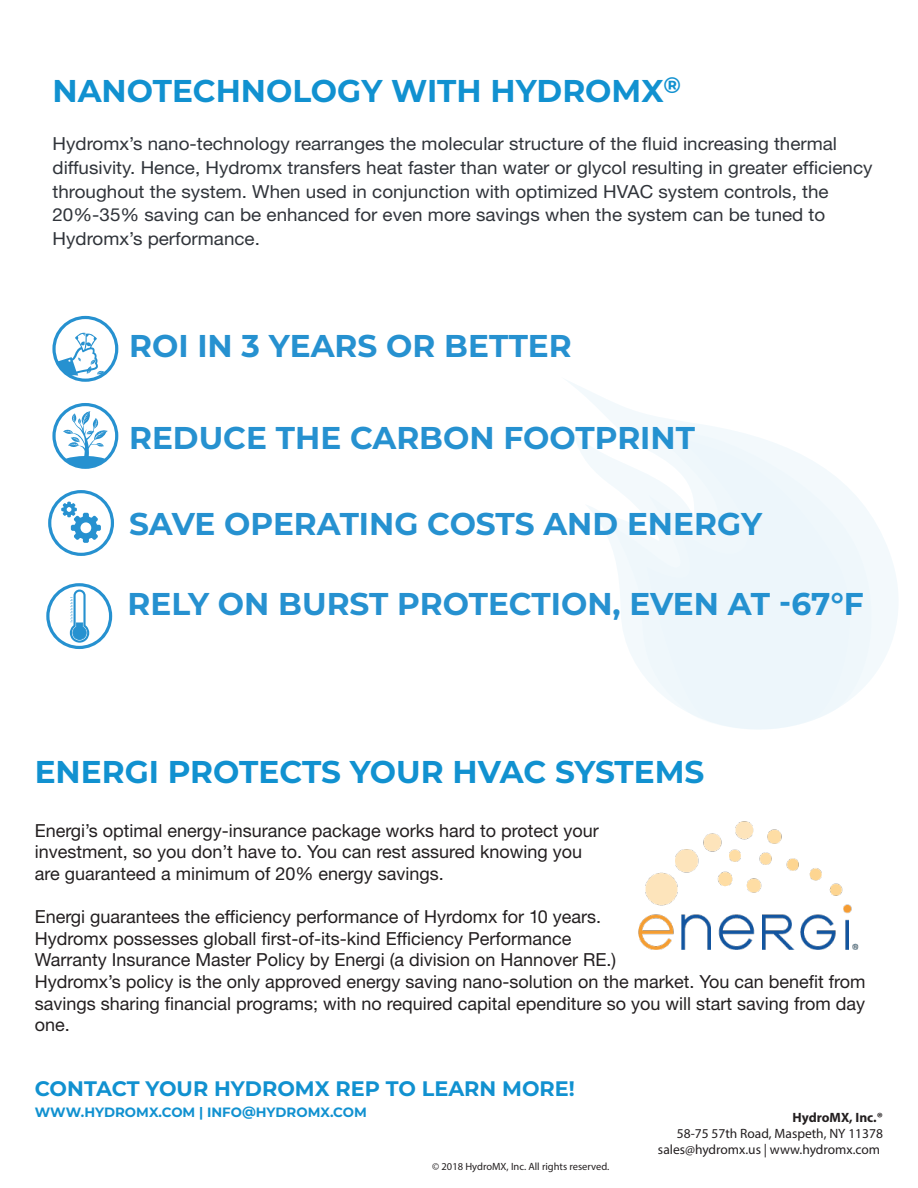
<style>
.page{position:relative;width:918px;height:1188px;background:#fff}
.page>*{position:absolute;margin:0;border:0;box-sizing:border-box;transform-origin:0 0}
.t1{font:700 31.5px "Montserrat";color:#2691d0}
.t2{font:700 31.5px "Montserrat";color:#1191d0}
.t3{font:700 21px "Montserrat";color:#1191d0}
.t4{font:18px/21.6px "Helvetica KVA Font";color:#231f20}
.t5{font:18px/23.5px "Helvetica KVA Font";color:#30343a;scale:1.05 1}
.t6{font:13.5px/16.2px "Myriad Pro";color:#231f20;text-align:right}
.t7{font:700 13.5px "Montserrat";color:#1191d0}
.t8{font:700 13.5px "Myriad Pro";color:#231f20}
.t9{font:10.5px "Myriad Pro";color:#231f20}
</style>
<div class="page">
<img style="left:638px;top:821px;width:221px;height:129px">
<svg style="left:52px;top:316px;width:66px;height:66px"></svg>
<svg style="left:52px;top:403px;width:66px;height:66px"></svg>
<svg style="left:48px;top:490px;width:66px;height:66px"></svg>
<svg style="left:46px;top:583px;width:66px;height:66px"></svg>
<svg style="left:566px;top:380px;width:332px;height:297px"></svg>
<svg style="left:612px;top:429px;width:260px;height:270px;fill:#f3f9fc"></svg>
<svg style="left:647px;top:439px;width:203px;height:291px;fill:#edf6fb"></svg>
<h1 class="t2" style="left:53px;top:68px;width:630px">NANOTECHNOLOGY WITH HYDROMX<sup>®</sup></h1>
<p class="t5" style="left:53px;top:132px;width:783px">Hydromx’s nano-technology rearranges the molecular structure of the fluid increasing thermal diffusivity. Hence, Hydromx transfers heat faster than water or glycol resulting in greater efficiency throughout the system. When used in conjunction with optimized HVAC system controls, the 20%-35% saving can be enhanced for even more savings when the system can be tuned to Hydromx’s performance.</p>
<h1 class="t1" style="left:129px;top:323px;width:444px">ROI IN 3 YEARS OR BETTER</h1>
<h1 class="t1" style="left:129px;top:415px;width:567px">REDUCE THE CARBON FOOTPRINT</h1>
<h1 class="t1" style="left:129px;top:501px;width:635px">SAVE OPERATING COSTS AND ENERGY</h1>
<h1 class="t1" style="left:128px;top:581px;width:738px">RELY ON BURST PROTECTION, EVEN AT -67°F</h1>
<h1 class="t2" style="left:35px;top:749px;width:671px">ENERGI PROTECTS YOUR HVAC SYSTEMS</h1>
<p class="t4" style="left:35px;top:819px;width:566px">Energi’s optimal energy-insurance package works hard to protect your investment, so you don’t have to. You can rest assured knowing you are guaranteed a minimum of 20% energy savings.</p>
<p class="t4" style="left:35px;top:906px;width:832px">Energi guarantees the efficiency performance of Hyrdomx for 10 years.<br>Hydromx possesses globall first-of-its-kind Efficiency Performance<br>Warranty Insurance Master Policy by Energi (a division on Hannover RE.)<br>Hydromx’s policy is the only approved energy saving nano-solution on the market. You can benefit from savings sharing financial programs; with no required capital ependiture so you will start saving from day one.</p>
<p class="t3" style="left:35px;top:1073px;width:542px">CONTACT YOUR HYDROMX REP TO LEARN MORE!</p>
<p class="t7" style="left:35px;top:1103px;width:334px">WWW.HYDROMX.COM | INFO@HYDROMX.COM</p>
<p class="t9" style="left:432px;top:1160px;width:179px">© 2018 HydroMX, Inc. All rights reserved.</p>
<p class="t8" style="left:793px;top:1109px;width:92px">HydroMX, Inc.®</p>
<p class="t6" style="left:658px;top:1125px;width:227px">58-75 57th Road, Maspeth, NY 11378 sales@hydromx.us | www.hydromx.com</p>
</div>
